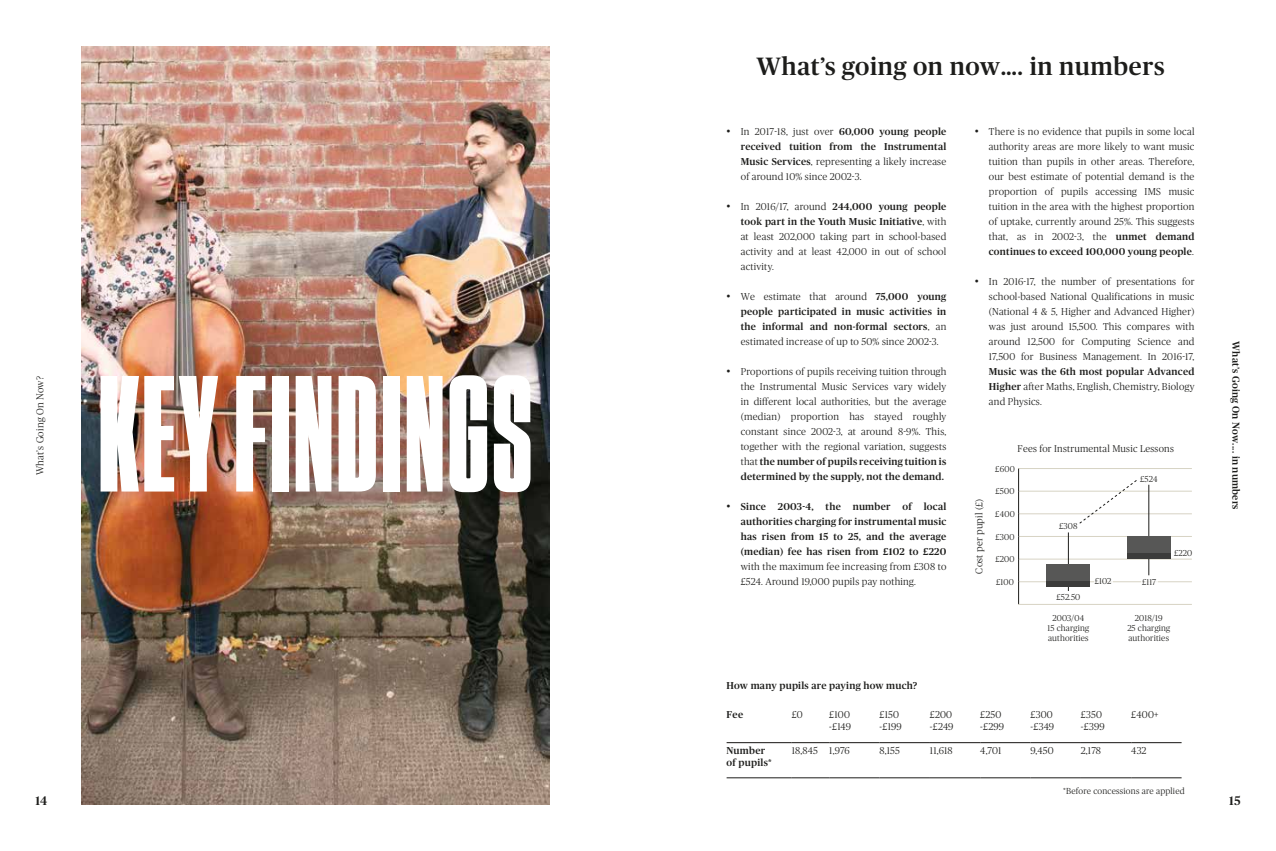
<style>
.page{position:relative;width:1276px;height:851px;background:#fff}
.page>*{position:absolute;margin:0;border:0;box-sizing:border-box;transform-origin:0 0}
.t1{font:900 165px "Tungsten Compressed";letter-spacing:.025em;color:#fff}
.t2{font:500 25px "Publico Headline";letter-spacing:.025em;color:#1d1d1b}
.t3{font:500 12.5px "Publico Headline";color:#1d1d1b}
.t4{font:300 10px/15px "Publico Headline";letter-spacing:.025em;color:#1d1d1b}
.t5{font:500 10px/15px "Publico Headline";letter-spacing:.025em;color:#1d1d1b;text-align:justify}
.t6{font:300 9.88px "Publico Headline";letter-spacing:.025em;color:#1d1d1b}
.t7{font:300 8.75px "Publico Headline";letter-spacing:.025em;color:#1d1d1b}
.t8{font:300 8.62px/10.4px "Publico Headline";letter-spacing:.025em;color:#1d1d1b;text-align:center}
.s1{font-size:12.5px}
.s2{font-weight:500}
.s3{font-weight:300;font-size:12.5px}
.s4{font-weight:300}
</style>
<div class="page">
<img style="left:81px;top:46px;width:468px;height:758px">
<hr style="left:726px;top:742px;width:65px;height:1px;background:#161412">
<hr style="left:791px;top:742px;width:38px;height:1px;background:#161412">
<hr style="left:829px;top:742px;width:50px;height:1px;background:#161412">
<hr style="left:879px;top:742px;width:51px;height:1px;background:#161412">
<hr style="left:930px;top:742px;width:50px;height:1px;background:#161412">
<hr style="left:980px;top:742px;width:50px;height:1px;background:#161412">
<hr style="left:1030px;top:742px;width:51px;height:1px;background:#161412">
<hr style="left:1081px;top:742px;width:50px;height:1px;background:#161412">
<hr style="left:1131px;top:742px;width:50px;height:1px;background:#161412">
<hr style="left:726px;top:777px;width:65px;height:1px;background:#1d1d1b">
<hr style="left:791px;top:777px;width:38px;height:1px;background:#1d1d1b">
<hr style="left:829px;top:777px;width:50px;height:1px;background:#1d1d1b">
<hr style="left:879px;top:777px;width:51px;height:1px;background:#1d1d1b">
<hr style="left:930px;top:777px;width:50px;height:1px;background:#1d1d1b">
<hr style="left:980px;top:777px;width:50px;height:1px;background:#1d1d1b">
<hr style="left:1030px;top:777px;width:51px;height:1px;background:#1d1d1b">
<hr style="left:1081px;top:777px;width:50px;height:1px;background:#1d1d1b">
<hr style="left:1131px;top:777px;width:50px;height:1px;background:#1d1d1b">
<hr style="left:1018px;top:468px;width:174px;height:1px;background:#d7d3c4">
<hr style="left:1019px;top:491px;width:173px;height:1px;background:#d7d3c4">
<hr style="left:1019px;top:513px;width:173px;height:1px;background:#d7d3c4">
<hr style="left:1019px;top:536px;width:173px;height:1px;background:#d7d3c4">
<hr style="left:1019px;top:559px;width:173px;height:1px;background:#d7d3c4">
<hr style="left:1019px;top:581px;width:173px;height:1px;background:#d7d3c4">
<svg style="left:1018px;top:468px;width:1px;height:136px"></svg>
<hr style="left:1018px;top:604px;width:174px;height:1px;background:#d7d3c4">
<div style="left:1140px;top:576px;width:17px;height:9px;background:#fff"></div>
<div style="left:1093px;top:575px;width:19px;height:10px;background:#fff"></div>
<hr style="left:1068px;top:532px;width:1px;height:59px;background:#1d1d1b">
<hr style="left:1148px;top:484px;width:1px;height:91px;background:#1d1d1b">
<svg style="left:1079px;top:480px;width:58px;height:43px"></svg>
<div style="left:1127px;top:536px;width:43px;height:17px;background:#575756"></div>
<div style="left:1046px;top:564px;width:44px;height:17px;background:#575756"></div>
<div style="left:1127px;top:553px;width:43px;height:5px;background:#3c3c3b"></div>
<div style="left:1046px;top:581px;width:44px;height:5px;background:#3c3c3b"></div>
<p class="t4" style="left:32px;top:475px;width:100px;rotate:-90deg">What’s Going On Now?</p>
<h1 class="t1" style="left:99px;top:354px;width:434px">KEY FINDINGS</h1>
<p class="t3" style="left:35px;top:791px;width:13px">14</p>
<h2 class="t2" style="left:756px;top:49px;width:409px">What’s going on now…. in numbers</h2>
<p class="t4" style="left:741px;top:123px;width:207px;text-align:justify;text-indent:-14px"><span class="s1">•</span> In 2017-18, just over <span class="s2">60,000 young people received tuition from the Instrumental Music Services</span>, representing a likely increase of around 10% since 2002-3.</p>
<p class="t4" style="left:741px;top:198px;width:207px;text-align:justify;text-indent:-14px"><span class="s1">•</span> In 2016/17, around <span class="s2">244,000 young people took part in the Youth Music Initiative</span>, with at least 202,000 taking part in school-based activity and at least 42,000 in out of school activity.</p>
<p class="t5" style="left:741px;top:288px;width:207px;text-indent:-14px"><span class="s3">•</span> <span class="s4">We estimate that around</span> 75,000 young people participated in music activities in the informal and non-formal sectors<span class="s4">, an estimated increase of up to 50% since 2002-3.</span></p>
<p class="t4" style="left:741px;top:363px;width:207px;text-align:justify;text-indent:-14px"><span class="s1">•</span> Proportions of pupils receiving tuition through the Instrumental Music Services vary widely in different local authorities, but the average (median) proportion has stayed roughly constant since 2002-3, at around 8-9%. This, together with the regional variation, suggests that <span class="s2">the number of pupils receiving tuition is determined by the supply, not the demand.</span></p>
<p class="t5" style="left:741px;top:498px;width:207px;text-indent:-14px"><span class="s3">•</span> Since 2003-4, the number of local authorities charging for instrumental music has risen from 15 to 25, and the average (median) fee has risen from £102 to £220</p>
<p class="t4" style="left:741px;top:558px;width:207px">with the maximum fee increasing from £308 to £524. Around 19,000 pupils pay nothing.</p>
<p class="t5" style="left:726px;top:677px;width:192px">How many pupils are paying how much?</p>
<p class="t4" style="left:989px;top:123px;width:207px;text-align:justify;text-indent:-14px"><span class="s1">•</span> There is no evidence that pupils in some local authority areas are more likely to want music tuition than pupils in other areas. Therefore, our best estimate of potential demand is the proportion of pupils accessing IMS music tuition in the area with the highest proportion of uptake, currently around 25%. This suggests that, as in 2002-3, the <span class="s2">unmet demand continues to exceed 100,000 young people</span>.</p>
<p class="t4" style="left:989px;top:273px;width:207px;text-align:justify;text-indent:-14px"><span class="s1">•</span> In 2016-17, the number of presentations for school-based National Qualifications in music (National 4 &amp; 5, Higher and Advanced Higher) was just around 15,500. This compares with around 12,500 for Computing Science and 17,500 for Business Management. In 2016-17,</p>
<p class="t4" style="left:989px;top:363px;width:207px;text-align:justify"><span class="s2">Music was the 6th most popular Advanced Higher</span> after Maths, English, Chemistry, Biology and Physics.</p>
<p class="t6" style="left:1017px;top:442px;width:158px">Fees for Instrumental Music Lessons</p>
<p class="t6" style="left:972px;top:573px;width:76px;rotate:-90deg">Cost per pupil (£)</p>
<p class="t8" style="left:995px;top:463px;width:21px">£600</p>
<p class="t8" style="left:995px;top:485px;width:21px">£500</p>
<p class="t8" style="left:995px;top:508px;width:21px">£400</p>
<p class="t8" style="left:995px;top:531px;width:21px">£300</p>
<p class="t8" style="left:995px;top:553px;width:21px">£200</p>
<p class="t8" style="left:996px;top:576px;width:19px">£100</p>
<p class="t8" style="left:1059px;top:520px;width:20px">£308</p>
<p class="t8" style="left:1140px;top:473px;width:19px">£524</p>
<p class="t8" style="left:1056px;top:591px;width:25px">£52.50</p>
<p class="t8" style="left:1094px;top:575px;width:18px">£102</p>
<p class="t8" style="left:1142px;top:576px;width:16px">£117</p>
<p class="t8" style="left:1174px;top:547px;width:20px">£220</p>
<p class="t8" style="left:1047px;top:612px;width:43px">2003/04<br>15 charging authorities</p>
<p class="t8" style="left:1127px;top:612px;width:45px">2018/19<br>25 charging authorities</p>
<p class="t5" style="left:726px;top:706px;width:18px">Fee</p>
<p class="t4" style="left:791px;top:706px;width:12px">£0</p>
<p class="t4" style="left:829px;top:708px;width:23px;line-height:12px">£100 -£149</p>
<p class="t4" style="left:879px;top:708px;width:24px;line-height:12px">£150 -£199</p>
<p class="t4" style="left:930px;top:708px;width:25px;line-height:12px">£200 -£249</p>
<p class="t4" style="left:980px;top:708px;width:25px;line-height:12px">£250 -£299</p>
<p class="t4" style="left:1030px;top:708px;width:25px;line-height:12px">£300 -£349</p>
<p class="t4" style="left:1081px;top:708px;width:25px;line-height:12px">£350 -£399</p>
<p class="t4" style="left:1131px;top:706px;width:29px">£400+</p>
<p class="t5" style="left:726px;top:744px;width:46px;line-height:12px">Number of pupils*</p>
<p class="t4" style="left:791px;top:742px;width:59px">18,845 1,976</p>
<p class="t4" style="left:879px;top:742px;width:22px">8,155</p>
<p class="t4" style="left:930px;top:742px;width:24px">11,618</p>
<p class="t4" style="left:980px;top:742px;width:23px">4,701</p>
<p class="t4" style="left:1030px;top:742px;width:25px">9,450</p>
<p class="t4" style="left:1081px;top:742px;width:21px">2,178</p>
<p class="t4" style="left:1131px;top:742px;width:16px">432</p>
<p class="t7" style="left:1063px;top:784px;width:123px">*Before concessions are applied</p>
<p class="t5" style="left:1244px;top:341px;width:169px;rotate:90deg">What’s Going On Now.... in numbers</p>
<p class="t3" style="left:1229px;top:791px;width:13px">15</p>
</div>
